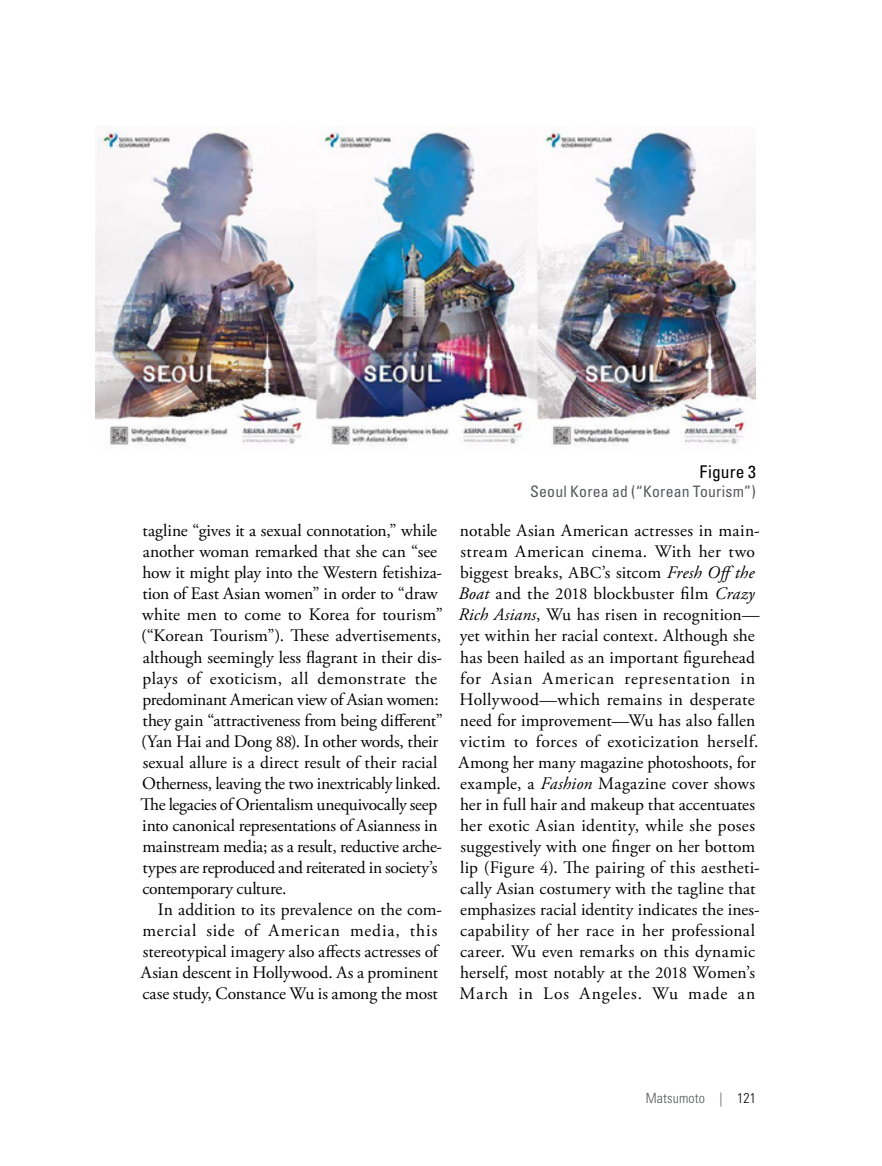
<style>
.page{position:relative;width:882px;height:1166px;background:#fff}
.page>*{position:absolute;margin:0;border:0;box-sizing:border-box;transform-origin:0 0}
.body{font:17.5px/21px "Adobe Garamond Pro";letter-spacing:.005em;color:#000}
.Table_Figure{font:condensed 17.5px "Univers LT Std";letter-spacing:.005em;color:#000}
.figure_caption{font:condensed 15.75px "Univers LT Std";letter-spacing:.01em;color:#58595b}
.t1{font:300 condensed 14px "Univers LT Std";letter-spacing:.01em;color:#58595b}
.s1{font-size:16.62px}
.s2{font-style:italic}
.s3{color:#000}
</style>
<div class="page">
<img style="left:96px;top:126px;width:660px;height:319px">
<p class="body" style="left:141px;top:521px;width:304px">tagline “gives it a sexual connotation,” while another woman remarked that she can “see how it might play into the Western fetishiza&shy;tion of East Asian women” in order to “draw white men to come to Korea for tourism” (“Korean Tourism”). These advertisements, although seemingly less flagrant in their dis&shy;plays of exoticism, all demonstrate the predominant American view of Asian women: they gain “attractiveness from being different” (Yan Hai and Dong <span class="s1">88</span>). In other words, their sexual allure is a direct result of their racial Otherness, leaving the two inextricably linked.<br>The legacies of Orientalism unequivocally seep into canonical representations of Asianness in mainstream media; as a result, reductive arche&shy;types are reproduced and reiterated in society’s contemporary culture.</p>
<p class="body" style="left:141px;top:899px;width:303px;text-indent:17px">In addition to its prevalence on the com&shy;mercial side of American media, this stereotypical imagery also affects actresses of Asian descent in Hollywood. As a prominent case study, Constance Wu is among the most</p>
<h3 class="Table_Figure" style="left:700px;top:461px;width:58px">Figure 3</h3>
<p class="figure_caption" style="left:530px;top:482px;width:227px">Seoul Korea ad (“Korean Tourism”)</p>
<p class="body" style="left:458px;top:521px;width:303px">notable Asian American actresses in main&shy;stream American cinema. With her two biggest breaks, <span class="s1">ABC</span>’s sitcom <span class="s2">Fresh Offthe Boat</span> and the <span class="s1">2018</span> blockbuster film <span class="s2">Crazy Rich Asians</span>, Wu has risen in recognition— yet within her racial context. Although she has been hailed as an important figurehead for Asian American representation in Hollywood—which remains in desperate need for improvement—Wu has also fallen victim to forces of exoticization herself.<br>Among her many magazine photoshoots, for example, a <span class="s2">Fashion</span> Magazine cover shows her in full hair and makeup that accentuates her exotic Asian identity, while she poses suggestively with one finger on her bottom lip (Figure <span class="s1">4</span>). The pairing of this aestheti&shy;cally Asian costumery with the tagline that emphasizes racial identity indicates the ines&shy;capability of her race in her professional career. Wu even remarks on this dynamic herself, most notably at the <span class="s1">2018</span> Women’s March in Los Angeles. Wu made an</p>
<p class="t1" style="left:646px;top:1089px;width:112px">Matsumoto | <span class="s3">121</span></p>
</div>
